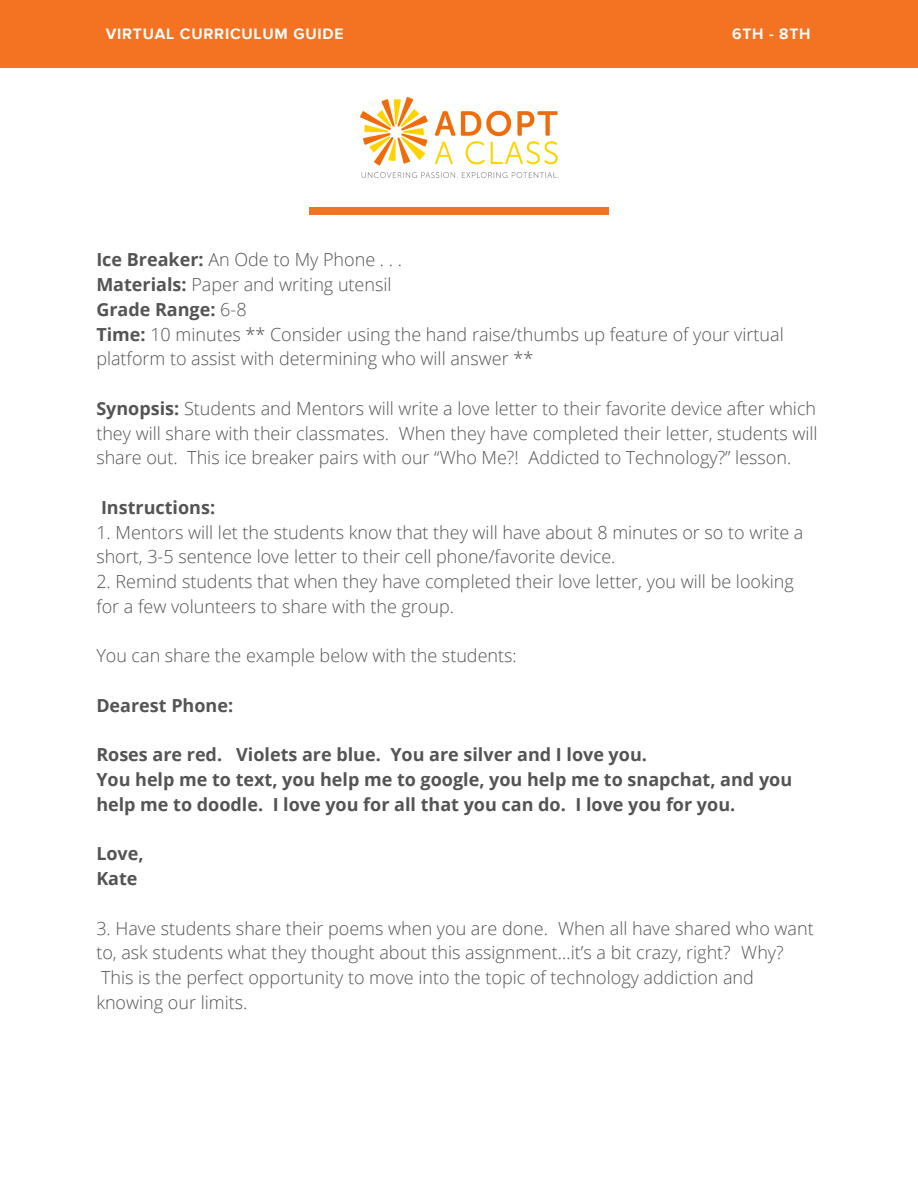
<style>
.page{position:relative;width:918px;height:1188px;background:#fff}
.page>*{position:absolute;margin:0;border:0;box-sizing:border-box;transform-origin:0 0}
.t1{font:300 18px/24.8px "Open Sans";color:#545454}
.t2{font:700 18px/24.8px "Open Sans";color:#545454}
.t3{font:700 15.6px "Proxima Nova S";letter-spacing:.05em;color:#fff}
.s1{font-weight:700}
.s2{font-weight:300}
</style>
<div class="page">
<div style="left:0;top:0;width:918px;height:68px;background:#f37323"></div>
<img style="left:360px;top:96px;width:199px;height:82px">
<div style="left:309px;top:208px;width:299px;height:6px;background:#f37323"></div>
<p class="t3" style="left:106px;top:27px;width:239px">VIRTUAL CURRICULUM GUIDE</p>
<p class="t3" style="left:732px;top:27px;width:80px">6TH - 8TH</p>
<p class="t1" style="left:96px;top:247px;width:307px"><span class="s1">Ice Breaker:</span> An Ode to My Phone . . .</p>
<p class="t1" style="left:96px;top:272px;width:297px"><span class="s1">Materials:</span> Paper and writing utensil</p>
<p class="t2" style="left:96px;top:296px;width:152px">Grade Range: <span class="s2">6-8</span></p>
<p class="t1" style="left:96px;top:321px;width:689px"><span class="s1">Time:</span> 10 minutes ** Consider using the hand raise/thumbs up feature of your virtual platform to assist with determining who will answer **</p>
<p class="t1" style="left:96px;top:395px;width:723px;text-align:justify"><span class="s1">Synopsis:</span> Students and Mentors will write a love letter to their favorite device after which they will share with their classmates. When they have completed their letter, students will share out. This ice breaker pairs with our “Who Me?! Addicted to Technology?” lesson.</p>
<p class="t2" style="left:101px;top:494px;width:116px">Instructions:</p>
<p class="t1" style="left:96px;top:519px;width:709px">1. Mentors will let the students know that they will have about 8 minutes or so to write a short, 3-5 sentence love letter to their cell phone/favorite device.</p>
<p class="t1" style="left:96px;top:569px;width:699px">2. Remind students that when they have completed their love letter, you will be looking for a few volunteers to share with the group.</p>
<p class="t1" style="left:96px;top:643px;width:422px">You can share the example below with the students:</p>
<p class="t2" style="left:96px;top:692px;width:138px">Dearest Phone:</p>
<p class="t2" style="left:96px;top:742px;width:552px">Roses are red. Violets are blue. You are silver and I love you.</p>
<p class="t2" style="left:96px;top:767px;width:697px">You help me to text, you help me to google, you help me to snapchat, and you help me to doodle. I love you for all that you can do. I love you for you.</p>
<p class="t2" style="left:96px;top:841px;width:49px">Love,</p>
<p class="t2" style="left:96px;top:866px;width:43px">Kate</p>
<p class="t1" style="left:96px;top:915px;width:719px">3. Have students share their poems when you are done. When all have shared who want to, ask students what they thought about this assignment…it’s a bit crazy, right? Why?<br>This is the perfect opportunity to move into the topic of technology addiction and knowing our limits.</p>
</div>
